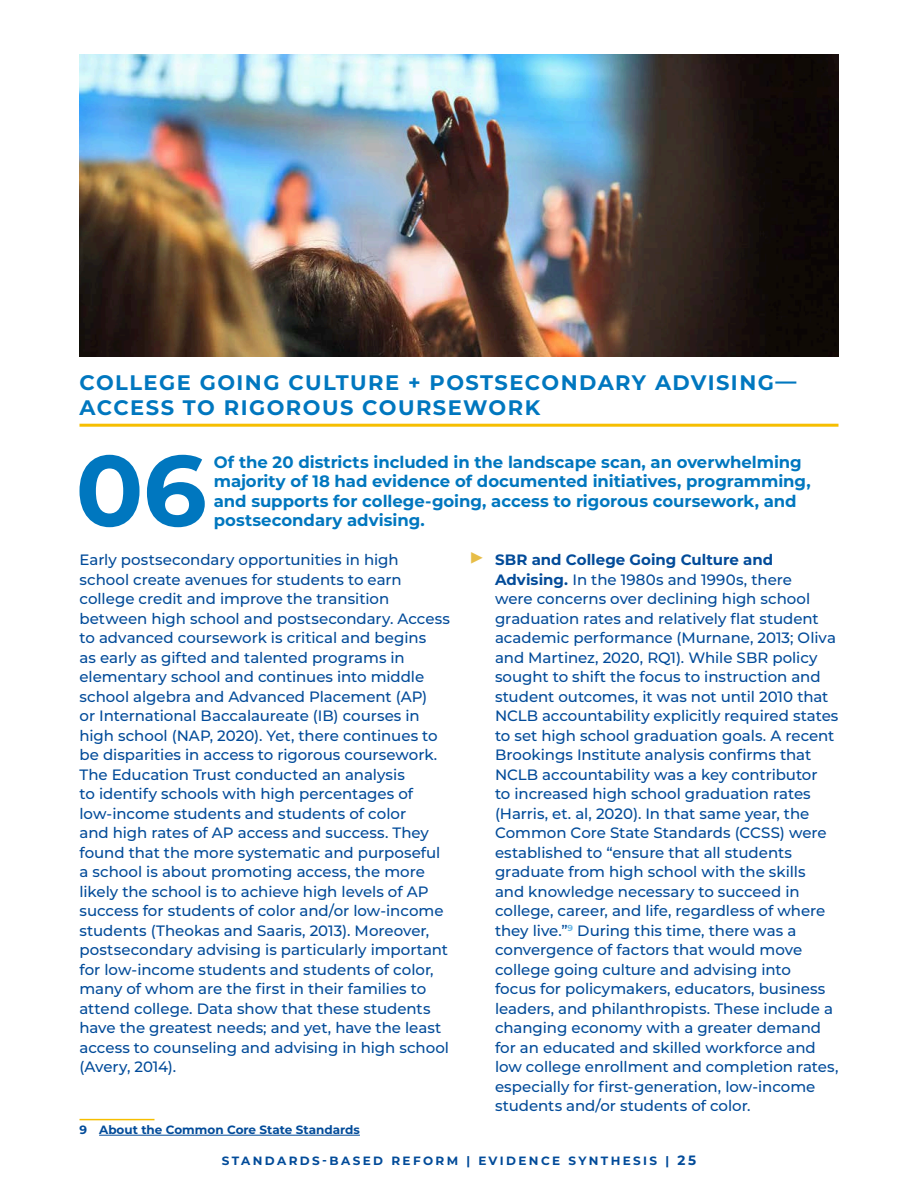
<style>
.page{position:relative;width:918px;height:1188px;background:#fff}
.page>*{position:absolute;margin:0;border:0;box-sizing:border-box;transform-origin:0 0}
.Body_Text{font:700 100.05px "Montserrat";color:#0077bf}
.Section_Title{font:700 21px/25.2px "Montserrat";letter-spacing:.07em;color:#0077bf}
.Body_Text-2{font:700 16.5px/19.5px "Montserrat";letter-spacing:-.005em;color:#0077bf}
.Yellow_Arrow_Bullets{font:500 15px/19.5px "Montserrat";letter-spacing:-.005em;color:#024b99}
.Caption_Text{font:700 12px "Montserrat";letter-spacing:.19em;color:#024b99}
.Caption_Text-2{font:700 12px "Montserrat";color:#024b99}
.s1{font-weight:400;font-size:27px;color:#e7bd47}
.s2{font-weight:700}
.s3{font-size:13.5px}
</style>
<div class="page">
<hr style="left:80px;top:1119px;width:74px;height:1px;background:#f6be00">
<hr style="left:99px;top:1135px;width:261px;height:1px;background:#024b99">
<img style="left:80px;top:54px;width:758px;height:303px">
<hr style="left:80px;top:424px;width:758px;height:3px;background:#f6be00">
<p class="Section_Title" style="left:80px;top:369px;width:718px">COLLEGE GOING CULTURE + POSTSECONDARY ADVISING—<br>ACCESS TO RIGOROUS COURSEWORK</p>
<p class="Body_Text" style="left:76px;top:418px;width:133px">06</p>
<p class="Body_Text-2" style="left:214px;top:451px;width:598px">Of the 20 districts included in the landscape scan, an overwhelming majority of 18 had evidence of documented initiatives, programming, and supports for college-going, access to rigorous coursework, and postsecondary advising.</p>
<p class="Yellow_Arrow_Bullets" style="left:80px;top:549px;width:372px">Early postsecondary opportunities in high school create avenues for students to earn college credit and improve the transition between high school and postsecondary. Access to advanced coursework is critical and begins<br>as early as gifted and talented programs in elementary school and continues into middle school algebra and Advanced Placement (AP)<br>or International Baccalaureate (IB) courses in high school (NAP, 2020). Yet, there continues to be disparities in access to rigorous coursework.<br>The Education Trust conducted an analysis<br>to identify schools with high percentages of low-income students and students of color<br>and high rates of AP access and success. They found that the more systematic and purposeful a school is about promoting access, the more likely the school is to achieve high levels of AP success for students of color and/or low-income students (Theokas and Saaris, 2013). Moreover, postsecondary advising is particularly important for low-income students and students of color, many of whom are the first in their families to attend college. Data show that these students have the greatest needs; and yet, have the least access to counseling and advising in high school (Avery, 2014).</p>
<p class="Yellow_Arrow_Bullets" style="left:495px;top:549px;width:345px;text-indent:-27px"><span class="s1">▶</span> <span class="s2">SBR and College Going Culture and Advising.</span> In the 1980s and 1990s, there<br>were concerns over declining high school graduation rates and relatively flat student academic performance (Murnane, 2013; Oliva and Martinez, 2020, RQ1). While SBR policy sought to shift the focus to instruction and student outcomes, it was not until 2010 that NCLB accountability explicitly required states to set high school graduation goals. A recent Brookings Institute analysis confirms that NCLB accountability was a key contributor<br>to increased high school graduation rates (Harris, et. al, 2020). In that same year, the Common Core State Standards (CCSS) were established to “ensure that all students graduate from high school with the skills and knowledge necessary to succeed in college, career, and life, regardless of where they live.”<sup>9</sup> During this time, there was a convergence of factors that would move college going culture and advising into<br>focus for policymakers, educators, business leaders, and philanthropists. These include a changing economy with a greater demand for an educated and skilled workforce and low college enrollment and completion rates, especially for first-generation, low-income students and/or students of color.</p>
<p class="Caption_Text-2" style="left:80px;top:1121px;width:282px">9 About the Common Core State Standards</p>
<p class="Caption_Text" style="left:222px;top:1153px;width:476px">STANDARDS-BASED REFORM | EVIDENCE SYNTHESIS | <span class="s3">25</span></p>
</div>
